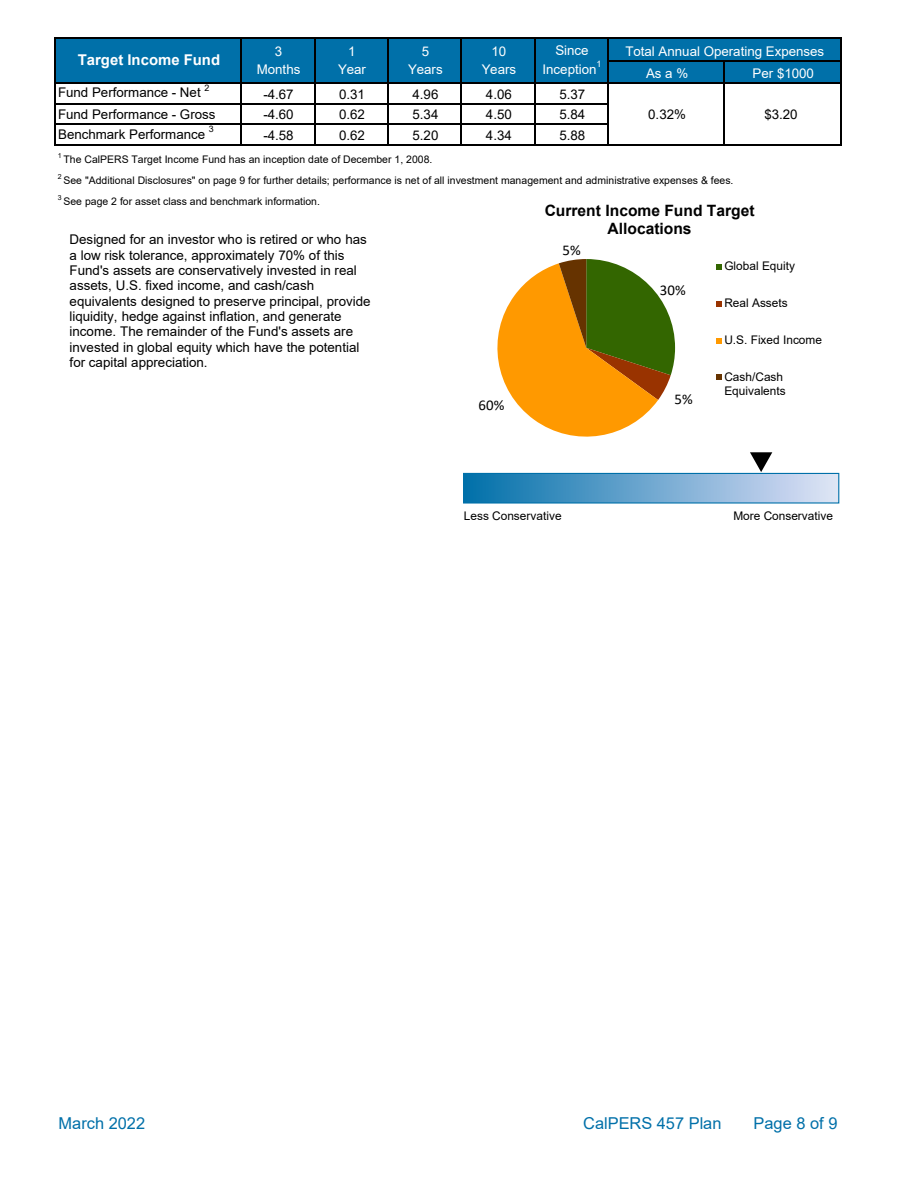
<style>
.page{position:relative;width:919px;height:1189px;background:#fff}
.page>*{position:absolute;margin:0;border:0;box-sizing:border-box;transform-origin:0 0}
.t1{font:16.35px "Arial";color:#0070a9}
.t2{font:700 15.6px/17.9px "Arial";color:#000;text-align:center}
.t3{font:700 14.85px "Arial";color:#fff}
.t4{font:14.85px "Calibri";color:#000}
.t5{font:13.35px/15.3px "Arial";color:#000}
.t6{font:13.35px/19.5px "Arial";color:#fff;text-align:center}
.t7{font:11.85px/13.6px "Arial";color:#000}
.t8{font:10.5px "Arial";letter-spacing:.005em;color:#000}
.t9{font:8.85px "Arial";color:#000}
.t10{font:8.85px "Arial";color:#fff}
.t11{font:6.9px "Arial";color:#000}
</style>
<div class="page">
<div style="left:55px;top:39px;width:785px;height:44px;background:#0070a9"></div>
<hr style="left:55px;top:37px;width:1px;height:109px;background:#000">
<hr style="left:240px;top:39px;width:2px;height:107px;background:#000">
<hr style="left:314px;top:39px;width:1px;height:107px;background:#000">
<hr style="left:387px;top:39px;width:1px;height:107px;background:#000">
<hr style="left:460px;top:39px;width:2px;height:107px;background:#000">
<hr style="left:534px;top:39px;width:1px;height:107px;background:#000">
<hr style="left:607px;top:39px;width:1px;height:107px;background:#000">
<hr style="left:839px;top:39px;width:1px;height:107px;background:#000">
<hr style="left:723px;top:62px;width:1px;height:84px;background:#000">
<hr style="left:56px;top:37px;width:784px;height:2px;background:#000">
<hr style="left:608px;top:60px;width:232px;height:2px;background:#000">
<hr style="left:56px;top:82px;width:784px;height:2px;background:#000">
<hr style="left:56px;top:103px;width:552px;height:1px;background:#000">
<hr style="left:56px;top:124px;width:552px;height:1px;background:#000">
<hr style="left:56px;top:144px;width:784px;height:2px;background:#000">
<div style="left:463px;top:473px;width:375px;height:30px;background:linear-gradient(to right,#006fa9,#e1e2f7)"></div>
<div style="left:463px;top:472px;width:375px;height:31px;border:1px solid #0070a9"></div>
<svg style="left:497px;top:259px;width:177px;height:178px"></svg>
<svg style="left:716px;top:264px;width:5px;height:5px"></svg>
<svg style="left:716px;top:301px;width:5px;height:5px"></svg>
<svg style="left:716px;top:338px;width:5px;height:5px"></svg>
<svg style="left:716px;top:374px;width:5px;height:6px"></svg>
<svg style="left:750px;top:452px;width:21px;height:20px"></svg>
<p class="t3" style="left:78px;top:49px;width:144px">Target Income Fund</p>
<p class="t9" style="left:204px;top:81px;width:6px">2</p>
<p class="t5" style="left:58px;top:85px;width:144px">Fund Performance - Net</p>
<p class="t6" style="left:542px;top:40px;width:55px">Since<br>Inception</p>
<p class="t6" style="left:625px;top:41px;width:200px">Total Annual Operating Expenses</p>
<p class="t6" style="left:275px;top:41px;width:9px">3</p>
<p class="t6" style="left:348px;top:41px;width:9px">1</p>
<p class="t6" style="left:421px;top:41px;width:9px">5</p>
<p class="t6" style="left:491px;top:41px;width:16px">10</p>
<p class="t6" style="left:257px;top:59px;width:45px">Months</p>
<p class="t6" style="left:338px;top:59px;width:29px">Year</p>
<p class="t6" style="left:408px;top:59px;width:36px">Years</p>
<p class="t6" style="left:481px;top:59px;width:36px">Years</p>
<p class="t6" style="left:645px;top:63px;width:44px">As a %</p>
<p class="t6" style="left:752px;top:63px;width:63px">Per $1000</p>
<p class="t10" style="left:596px;top:58px;width:6px">1</p>
<p class="t5" style="left:263px;top:86px;width:32px">-4.67</p>
<p class="t5" style="left:339px;top:86px;width:27px">0.31</p>
<p class="t5" style="left:412px;top:86px;width:27px">4.96</p>
<p class="t5" style="left:485px;top:86px;width:27px">4.06</p>
<p class="t5" style="left:559px;top:86px;width:27px">5.37</p>
<p class="t5" style="left:58px;top:107px;width:159px">Fund Performance - Gross</p>
<p class="t5" style="left:263px;top:107px;width:32px">-4.60</p>
<p class="t5" style="left:339px;top:107px;width:27px">0.62</p>
<p class="t5" style="left:412px;top:107px;width:27px">5.34</p>
<p class="t5" style="left:485px;top:107px;width:27px">4.50</p>
<p class="t5" style="left:559px;top:107px;width:27px">5.84</p>
<p class="t5" style="left:648px;top:107px;width:39px">0.32%</p>
<p class="t5" style="left:764px;top:107px;width:35px">$3.20</p>
<p class="t5" style="left:58px;top:126px;width:148px">Benchmark Performance</p>
<p class="t9" style="left:209px;top:123px;width:6px">3</p>
<p class="t5" style="left:263px;top:128px;width:32px">-4.58</p>
<p class="t5" style="left:339px;top:128px;width:27px">0.62</p>
<p class="t5" style="left:412px;top:128px;width:27px">5.20</p>
<p class="t5" style="left:485px;top:128px;width:27px">4.34</p>
<p class="t5" style="left:559px;top:128px;width:27px">5.88</p>
<p class="t11" style="left:58px;top:151px;width:5px">1</p>
<p class="t8" style="left:63px;top:152px;width:370px">The CalPERS Target Income Fund has an inception date of December 1, 2008.</p>
<p class="t11" style="left:58px;top:172px;width:5px">2</p>
<p class="t8" style="left:63px;top:173px;width:671px">See "Additional Disclosures" on page 9 for further details; performance is net of all investment management and administrative expenses &amp; fees.</p>
<p class="t11" style="left:58px;top:192px;width:5px">3</p>
<p class="t8" style="left:63px;top:194px;width:258px">See page 2 for asset class and benchmark information.</p>
<p class="t5" style="left:70px;top:232px;width:302px">Designed for an investor who is retired or who has a low risk tolerance, approximately 70% of this Fund's assets are conservatively invested in real assets, U.S. fixed income, and cash/cash equivalents designed to preserve principal, provide liquidity, hedge against inflation, and generate income. The remainder of the Fund's assets are invested in global equity which have the potential for capital appreciation.</p>
<p class="t4" style="left:478px;top:394px;width:27px">60%</p>
<p class="t2" style="left:544px;top:201px;width:211px">Current Income Fund Target<br>Allocations</p>
<p class="t7" style="left:724px;top:259px;width:72px">Global Equity</p>
<p class="t7" style="left:724px;top:296px;width:65px">Real Assets</p>
<p class="t7" style="left:724px;top:333px;width:99px">U.S. Fixed Income</p>
<p class="t7" style="left:724px;top:370px;width:63px">Cash/Cash<br>Equivalents</p>
<p class="t4" style="left:562px;top:239px;width:20px">5%</p>
<p class="t4" style="left:659px;top:279px;width:27px">30%</p>
<p class="t4" style="left:674px;top:389px;width:20px">5%</p>
<p class="t7" style="left:463px;top:509px;width:99px">Less Conservative</p>
<p class="t7" style="left:733px;top:509px;width:101px">More Conservative</p>
<p class="t1" style="left:58px;top:1111px;width:88px">March 2022</p>
<p class="t1" style="left:583px;top:1111px;width:140px">CalPERS 457 Plan</p>
<p class="t1" style="left:753px;top:1111px;width:85px">Page 8 of 9</p>
</div>
